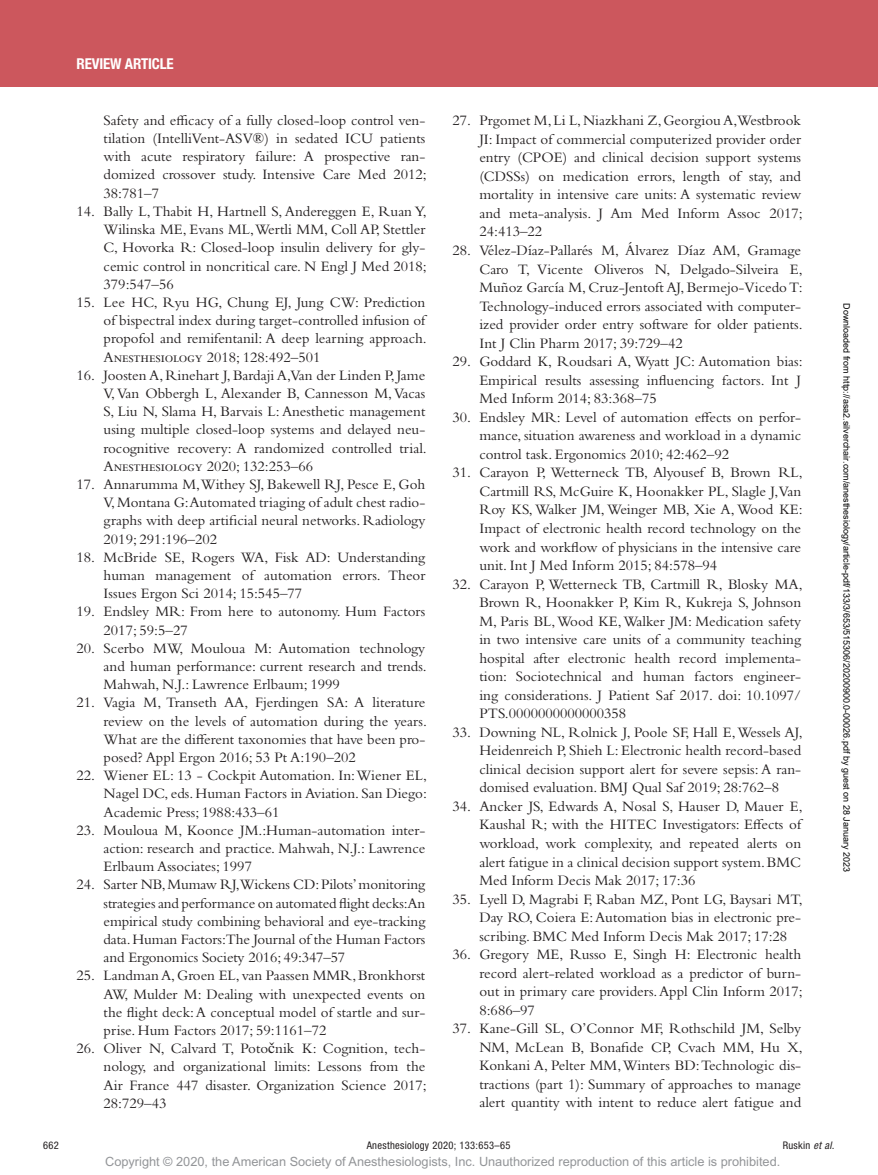
<style>
.page{position:relative;width:878px;height:1175px;background:#fff}
.page>*{position:absolute;margin:0;border:0;box-sizing:border-box;transform-origin:0 0}
.t1{font:15px/18.1px "Bembo Std";color:#231f20;text-align:justify}
.t2{font:700 condensed 15px "Helvetica Neue LT Std";letter-spacing:-.01em;color:#fff}
.t3{font:12.75px "Arial MT Std";color:#939598}
.t4{font:condensed 10.5px "Helvetica Neue LT Std";letter-spacing:.03em;color:#231f20}
.t5{font:9px "Arial";color:#000}
.s1{font-family:"Gandhari Unicode"}
.s2{font-style:italic}
</style>
<div class="page">
<div style="left:0;top:0;width:878px;height:86px;background:#cc575d"></div>
<p class="t2" style="left:77px;top:54px;width:99px">REVIEW ARTICLE</p>
<p class="t1" style="left:104px;top:111px;width:325px">Safety and efficacy of a fully closed-loop control ven&shy;tilation (IntelliVent-ASV®) in sedated ICU patients with acute respiratory failure: A prospective ran&shy;domized crossover study. Intensive Care Med 2012; 38:781–7</p>
<p class="t1" style="left:104px;top:202px;width:325px;text-indent:-27px">14. Bally L, Thabit H, Hartnell S, Andereggen E, Ruan Y, Wilinska ME, Evans ML, Wertli MM, Coll AP, Stettler C, Hovorka R: Closed-loop insulin delivery for gly&shy;cemic control in noncritical care. N Engl J Med 2018; 379:547–56</p>
<p class="t1" style="left:104px;top:293px;width:325px;text-indent:-27px">15. Lee HC, Ryu HG, Chung EJ, Jung CW: Prediction of bispectral index during target-controlled infusion of propofol and remifentanil: A deep learning approach.<br>Anesthesiology 2018; 128:492–501</p>
<p class="t1" style="left:104px;top:366px;width:325px;text-indent:-27px">16. Joosten A, Rinehart J, Bardaji A,Van der Linden P, Jame V, Van Obbergh L, Alexander B, Cannesson M, Vacas S, Liu N, Slama H, Barvais L: Anesthetic management using multiple closed-loop systems and delayed neu&shy;rocognitive recovery: A randomized controlled trial.<br>Anesthesiology 2020; 132:253–66</p>
<p class="t1" style="left:104px;top:475px;width:323px;text-indent:-27px">17. Annarumma M,Withey SJ, Bakewell RJ, Pesce E, Goh V, Montana G:Automated triaging of adult chest radio&shy;graphs with deep artificial neural networks. Radiology 2019; 291:196–202</p>
<p class="t1" style="left:104px;top:547px;width:323px;text-indent:-27px">18. McBride SE, Rogers WA, Fisk AD: Understanding human management of automation errors. Theor Issues Ergon Sci 2014; 15:545–77</p>
<p class="t1" style="left:104px;top:602px;width:323px;text-indent:-27px">19. Endsley MR: From here to autonomy. Hum Factors<br>2017; 59:5–27</p>
<p class="t1" style="left:104px;top:638px;width:325px;text-indent:-27px">20. Scerbo MW, Mouloua M: Automation technology and human performance: current research and trends.<br>Mahwah, N.J.: Lawrence Erlbaum; 1999</p>
<p class="t1" style="left:104px;top:693px;width:325px;text-indent:-27px">21. Vagia M, Transeth AA, Fjerdingen SA: A literature review on the levels of automation during the years.<br>What are the different taxonomies that have been pro&shy;posed? Appl Ergon 2016; 53 Pt A:190–202</p>
<p class="t1" style="left:104px;top:766px;width:325px;text-indent:-27px">22. Wiener EL: 13 - Cockpit Automation. In: Wiener EL, Nagel DC, eds. Human Factors in Aviation. San Diego:<br>Academic Press; 1988:433–61</p>
<p class="t1" style="left:104px;top:820px;width:323px;text-indent:-27px">23. Mouloua M, Koonce JM.:Human-automation inter&shy;action: research and practice. Mahwah, N.J.: Lawrence Erlbaum Associates; 1997</p>
<p class="t1" style="left:104px;top:875px;width:323px;text-indent:-27px">24. Sarter NB, Mumaw RJ,Wickens CD: Pilots’ monitoring strategies and performance on automated flight decks:An empirical study combining behavioral and eye-tracking data. Human Factors:The Journal of the Human Factors and Ergonomics Society 2016; 49:347–57</p>
<p class="t1" style="left:104px;top:966px;width:323px;text-indent:-27px">25. Landman A, Groen EL, van Paassen MMR, Bronkhorst AW, Mulder M: Dealing with unexpected events on the flight deck: A conceptual model of startle and sur&shy;prise. Hum Factors 2017; 59:1161–72</p>
<p class="t1" style="left:104px;top:1039px;width:325px;text-indent:-27px">26. Oliver N, Calvard T, Poto<span class="s1">č</span>nik K: Cognition, tech&shy;nology, and organizational limits: Lessons from the Air France 447 disaster. Organization Science 2017; 28:729–43</p>
<p class="t1" style="left:479px;top:111px;width:325px;line-height:18.6px;text-indent:-27px">27. Prgomet M, Li L, Niazkhani Z, Georgiou A,Westbrook JI: Impact of commercial computerized provider order entry (CPOE) and clinical decision support systems (CDSSs) on medication errors, length of stay, and mortality in intensive care units: A systematic review and meta-analysis. J Am Med Inform Assoc 2017; 24:413–22</p>
<p class="t1" style="left:479px;top:241px;width:325px;line-height:18.6px;text-indent:-27px">28. Vélez-Díaz-Pallarés M, Álvarez Díaz AM, Gramage Caro T, Vicente Oliveros N, Delgado-Silveira E, Muñoz García M, Cruz-Jentoft AJ, Bermejo-Vicedo T:<br>Technology-induced errors associated with computer&shy;ized provider order entry software for older patients.<br>Int J Clin Pharm 2017; 39:729–42</p>
<p class="t1" style="left:479px;top:352px;width:325px;line-height:18.6px;text-indent:-27px">29. Goddard K, Roudsari A, Wyatt JC: Automation bias:<br>Empirical results assessing influencing factors. Int J Med Inform 2014; 83:368–75</p>
<p class="t1" style="left:479px;top:407px;width:323px;line-height:18.6px;text-indent:-27px">30. Endsley MR: Level of automation effects on perfor&shy;mance, situation awareness and workload in a dynamic control task. Ergonomics 2010; 42:462–92</p>
<p class="t1" style="left:479px;top:463px;width:325px;line-height:18.6px;text-indent:-27px">31. Carayon P, Wetterneck TB, Alyousef B, Brown RL, Cartmill RS, McGuire K, Hoonakker PL, Slagle J,Van Roy KS, Walker JM, Weinger MB, Xie A, Wood KE:<br>Impact of electronic health record technology on the work and workflow of physicians in the intensive care unit. Int J Med Inform 2015; 84:578–94</p>
<p class="t1" style="left:479px;top:574px;width:325px;line-height:18.6px;text-indent:-27px">32. Carayon P, Wetterneck TB, Cartmill R, Blosky MA, Brown R, Hoonakker P, Kim R, Kukreja S, Johnson M, Paris BL, Wood KE, Walker JM: Medication safety in two intensive care units of a community teaching hospital after electronic health record implementa&shy;tion: Sociotechnical and human factors engineer&shy;ing considerations. J Patient Saf 2017. doi: 10.1097/ PTS.0000000000000358</p>
<p class="t1" style="left:479px;top:722px;width:325px;line-height:18.6px;text-indent:-27px">33. Downing NL, Rolnick J, Poole SF, Hall E, Wessels AJ, Heidenreich P, Shieh L: Electronic health record-based clinical decision support alert for severe sepsis: A ran&shy;domised evaluation. BMJ Qual Saf 2019; 28:762–8</p>
<p class="t1" style="left:479px;top:796px;width:325px;line-height:18.6px;text-indent:-27px">34. Ancker JS, Edwards A, Nosal S, Hauser D, Mauer E, Kaushal R; with the HITEC Investigators: Effects of workload, work complexity, and repeated alerts on alert fatigue in a clinical decision support system. BMC Med Inform Decis Mak 2017; 17:36</p>
<p class="t1" style="left:479px;top:889px;width:325px;line-height:18.6px;text-indent:-27px">35. Lyell D, Magrabi F, Raban MZ, Pont LG, Baysari MT, Day RO, Coiera E: Automation bias in electronic pre&shy;scribing. BMC Med Inform Decis Mak 2017; 17:28</p>
<p class="t1" style="left:479px;top:945px;width:325px;text-indent:-27px">36. Gregory ME, Russo E, Singh H: Electronic health record alert-related workload as a predictor of burn&shy;out in primary care providers. Appl Clin Inform 2017; 8:686–97</p>
<p class="t1" style="left:479px;top:1019px;width:325px;text-indent:-27px">37. Kane-Gill SL, O’Connor MF, Rothschild JM, Selby NM, McLean B, Bonafide CP, Cvach MM, Hu X, Konkani A, Pelter MM, Winters BD: Technologic dis&shy;tractions (part 1): Summary of approaches to manage alert quantity with intent to reduce alert fatigue and</p>
<p class="t5" style="left:850px;top:303px;width:570px;rotate:90deg">Downloaded from http://asa2.silverchair.com/anesthesiology/article-pdf/133/3/653/515306/20200900.0-00026.pdf by guest on 28 January 2023</p>
<p class="t4" style="left:43px;top:1139px;width:17px">662</p>
<p class="t4" style="left:367px;top:1139px;width:145px">Anesthesiology 2020; 133:653–65</p>
<p class="t4" style="left:782px;top:1139px;width:53px">Ruskin <span class="s2">et al.</span></p>
<p class="t3" style="left:105px;top:1154px;width:676px">Copyright © 2020, the American Society of Anesthesiologists, Inc. Unauthorized reproduction of this article is prohibited.</p>
</div>
